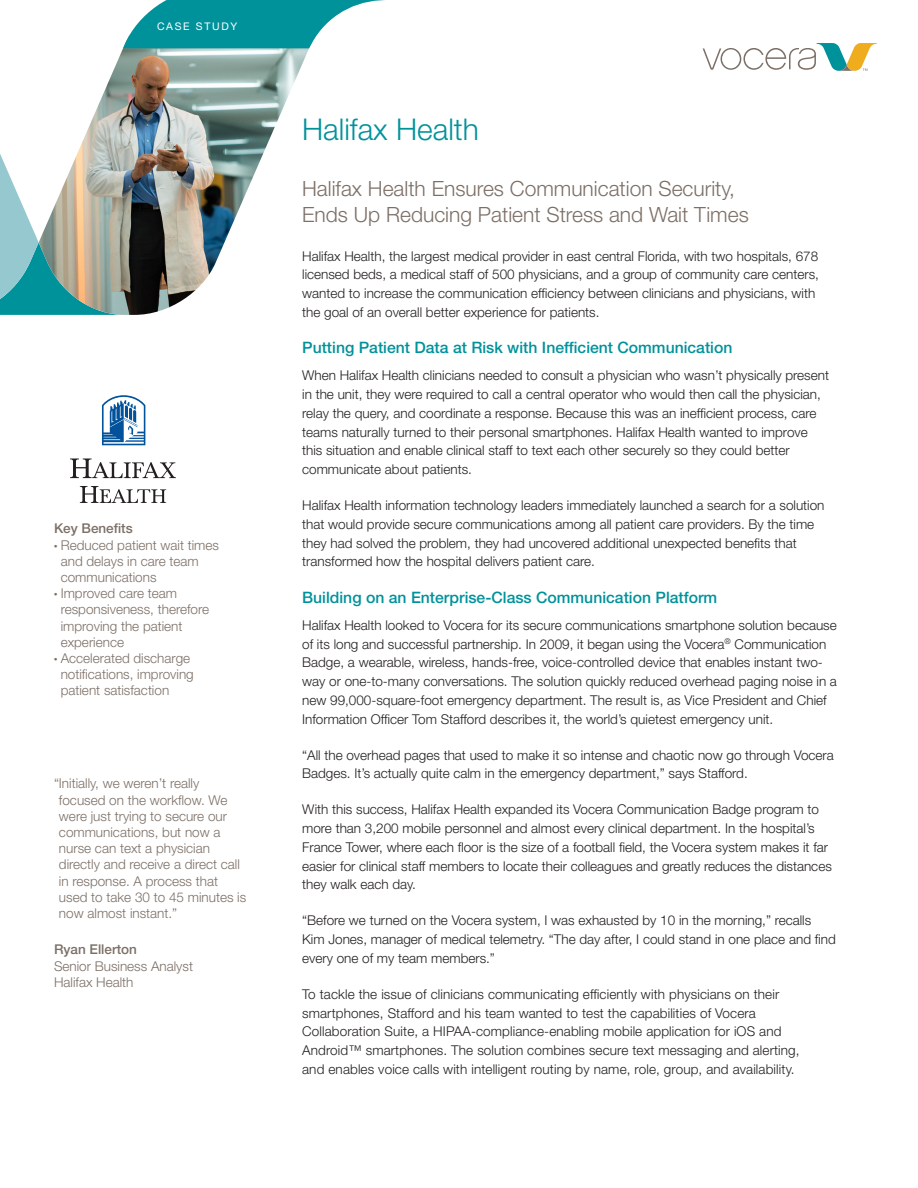
<style>
.page{position:relative;width:918px;height:1188px;background:#fff}
.page>*{position:absolute;margin:0;border:0;box-sizing:border-box;transform-origin:0 0}
.t1{font:300 30px "Helvetica Neue LT Std";color:#00929b}
.Heading_A{font:300 21px/25.2px "Helvetica Neue LT Std";color:#7c6f66}
.Heading_B{font:500 15.75px "Helvetica Neue LT Std";color:#00929b}
.Body_text{font:300 13.5px/18.8px "Helvetica Neue LT Std";color:#231f20}
.Call-Out_Sidebar_quo{font:300 13.5px/16.2px "Helvetica Neue LT Std";color:#7c6f66}
.Call-Out_Sidebar_quo-2{font:500 13.5px "Helvetica Neue LT Std";color:#7c6f66}
.Sidebar_Bullet{font:10.5px "Helvetica Neue LT Std";letter-spacing:.16em;color:#fff}
.s1{font-weight:700;font-stretch:condensed}
</style>
<div class="page">
<img style="left:90px;top:48px;width:220px;height:267px">
<svg style="left:703px;top:43px;width:174px;height:28px"></svg>
<svg style="left:0;top:124px;width:124px;height:191px"></svg>
<svg style="left:123px;top:0;width:262px;height:48px"></svg>
<svg style="left:70px;top:459px;width:106px;height:19px"></svg>
<svg style="left:80px;top:486px;width:86px;height:17px"></svg>
<svg style="left:102px;top:395px;width:43px;height:50px"></svg>
<p class="Sidebar_Bullet" style="left:157px;top:20px;width:82px">CASE STUDY</p>
<p class="Call-Out_Sidebar_quo-2" style="left:54px;top:521px;width:80px">Key Benefits</p>
<p class="Call-Out_Sidebar_quo" style="left:61px;top:536px;width:160px;text-indent:-7px"><span class="s1">·</span> Reduced patient wait times and delays in care team communications</p>
<p class="Call-Out_Sidebar_quo" style="left:61px;top:585px;width:150px;text-indent:-7px"><span class="s1">·</span> Improved care team responsiveness, therefore improving the patient experience</p>
<p class="Call-Out_Sidebar_quo" style="left:61px;top:650px;width:135px;text-indent:-7px"><span class="s1">·</span> Accelerated discharge notifications, improving patient satisfaction</p>
<p class="Call-Out_Sidebar_quo" style="left:59px;top:775px;width:189px;text-indent:-5px">“Initially, we weren’t really focused on the workflow. We were just trying to secure our communications, but now a nurse can text a physician directly and receive a direct call in response. A process that used to take 30 to 45 minutes is now almost instant.”</p>
<p class="Call-Out_Sidebar_quo-2" style="left:54px;top:942px;width:85px">Ryan Ellerton</p>
<p class="Call-Out_Sidebar_quo" style="left:54px;top:957px;width:141px">Senior Business Analyst<br>Halifax Health</p>
<p class="t1" style="left:302px;top:111px;width:178px">Halifax Health</p>
<p class="Heading_A" style="left:302px;top:176px;width:448px">Halifax Health Ensures Communication Security,<br>Ends Up Reducing Patient Stress and Wait Times</p>
<p class="Body_text" style="left:302px;top:246px;width:518px">Halifax Health, the largest medical provider in east central Florida, with two hospitals, 678 licensed beds, a medical staff of 500 physicians, and a group of community care centers, wanted to increase the communication efficiency between clinicians and physicians, with the goal of an overall better experience for patients.</p>
<p class="Heading_B" style="left:302px;top:338px;width:432px">Putting Patient Data at Risk with Inefficient Communication</p>
<p class="Body_text" style="left:302px;top:366px;width:528px">When Halifax Health clinicians needed to consult a physician who wasn’t physically present in the unit, they were required to call a central operator who would then call the physician, relay the query, and coordinate a response. Because this was an inefficient process, care teams naturally turned to their personal smartphones. Halifax Health wanted to improve this situation and enable clinical staff to text each other securely so they could better communicate about patients.</p>
<p class="Body_text" style="left:302px;top:496px;width:524px">Halifax Health information technology leaders immediately launched a search for a solution that would provide secure communications among all patient care providers. By the time they had solved the problem, they had uncovered additional unexpected benefits that transformed how the hospital delivers patient care.</p>
<p class="Heading_B" style="left:302px;top:588px;width:417px">Building on an Enterprise-Class Communication Platform</p>
<p class="Body_text" style="left:302px;top:615px;width:536px">Halifax Health looked to Vocera for its secure communications smartphone solution because of its long and successful partnership. In 2009, it began using the Vocera<sup>®</sup> Communication Badge, a wearable, wireless, hands-free, voice-controlled device that enables instant two&shy;way or one-to-many conversations. The solution quickly reduced overhead paging noise in a new 99,000-square-foot emergency department. The result is, as Vice President and Chief Information Officer Tom Stafford describes it, the world’s quietest emergency unit.</p>
<p class="Body_text" style="left:302px;top:745px;width:533px">“All the overhead pages that used to make it so intense and chaotic now go through Vocera<br>Badges. It’s actually quite calm in the emergency department,” says Stafford.</p>
<p class="Body_text" style="left:302px;top:800px;width:531px">With this success, Halifax Health expanded its Vocera Communication Badge program to more than 3,200 mobile personnel and almost every clinical department. In the hospital’s France Tower, where each floor is the size of a football field, the Vocera system makes it far easier for clinical staff members to locate their colleagues and greatly reduces the distances they walk each day.</p>
<p class="Body_text" style="left:302px;top:911px;width:535px">“Before we turned on the Vocera system, I was exhausted by 10 in the morning,” recalls<br>Kim Jones, manager of medical telemetry. “The day after, I could stand in one place and find every one of my team members.”</p>
<p class="Body_text" style="left:302px;top:984px;width:499px">To tackle the issue of clinicians communicating efficiently with physicians on their smartphones, Stafford and his team wanted to test the capabilities of Vocera Collaboration Suite, a HIPAA-compliance-enabling mobile application for iOS and Android™ smartphones. The solution combines secure text messaging and alerting, and enables voice calls with intelligent routing by name, role, group, and availability.</p>
</div>
